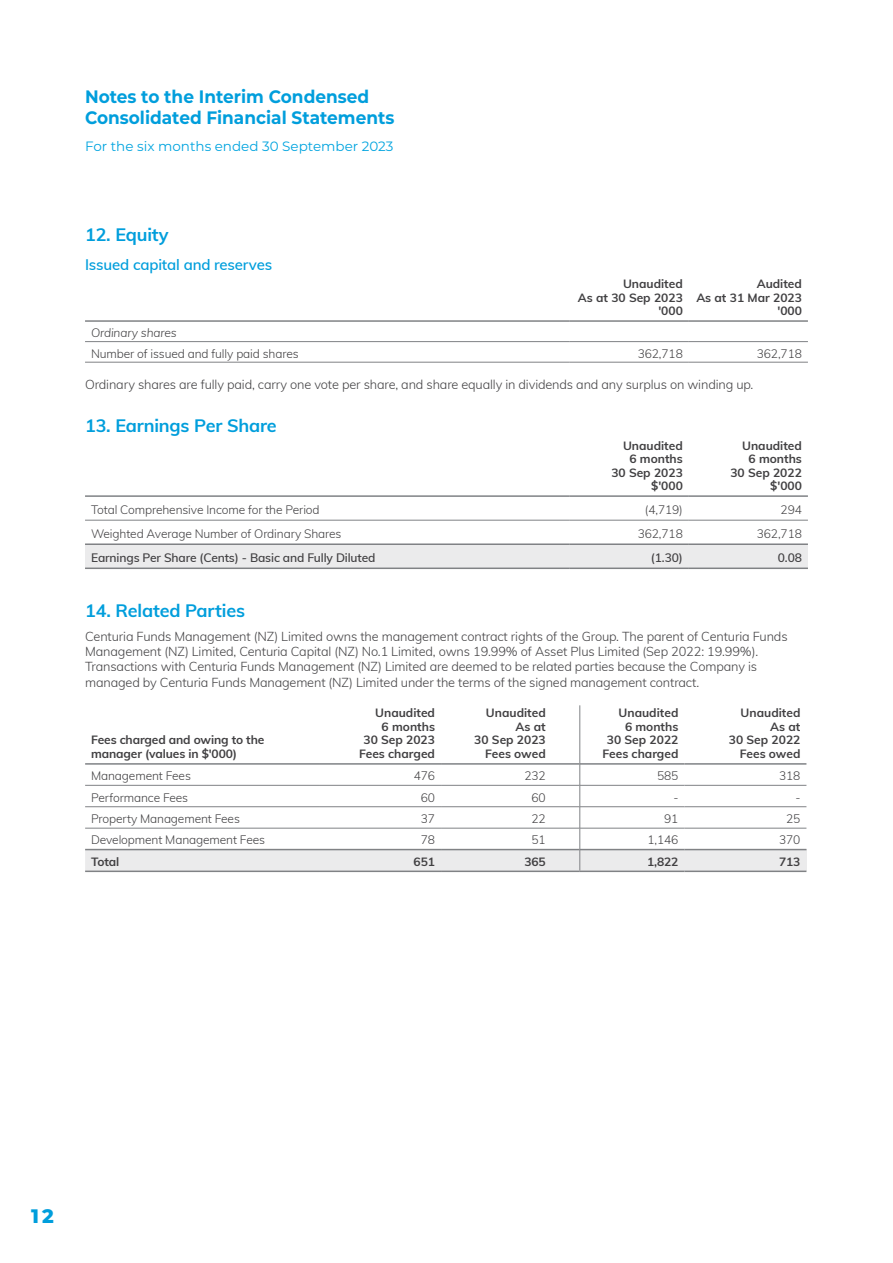
<style>
.page{position:relative;width:893px;height:1263px;background:#fff}
.page>*{position:absolute;margin:0;border:0;box-sizing:border-box;transform-origin:0 0}
.t1{font:800 19.5px "Montserrat";color:#009edc}
.t2{font:700 18px/21.6px "Montserrat";color:#009edc;scale:.94 1}
.t3{font:700 18px "Muli";letter-spacing:-.01em;color:#009edc}
.t4{font:600 15px "Muli";letter-spacing:-.01em;color:#009edc}
.t5{font:13.5px "Montserrat";color:#00a4df}
.t6{font:300 12.75px/15.3px "Muli";letter-spacing:-.01em;color:#414042}
.t7{font:700 12px/13.5px "Muli";color:#414042;text-align:right}
.t8{font:300 12px "Muli";letter-spacing:-.01em;color:#414042}
.t9{font:600 12px "Muli";letter-spacing:-.01em;color:#414042}
.t10{font:italic 300 12px "Muli";letter-spacing:-.01em;color:#414042}
</style>
<div class="page">
<hr style="left:85px;top:320px;width:485px;height:2px;background:#808285">
<hr style="left:570px;top:320px;width:119px;height:2px;background:#808285">
<hr style="left:689px;top:320px;width:119px;height:2px;background:#808285">
<hr style="left:85px;top:341px;width:485px;height:1px;background:#808285">
<hr style="left:570px;top:341px;width:119px;height:1px;background:#808285">
<hr style="left:689px;top:341px;width:119px;height:1px;background:#808285">
<hr style="left:85px;top:362px;width:485px;height:1px;background:#808285">
<hr style="left:570px;top:362px;width:119px;height:1px;background:#808285">
<hr style="left:689px;top:362px;width:119px;height:1px;background:#808285">
<div style="left:85px;top:544px;width:485px;height:24px;background:#ebebec"></div>
<div style="left:570px;top:544px;width:119px;height:24px;background:#ebebec"></div>
<div style="left:689px;top:544px;width:119px;height:24px;background:#ebebec"></div>
<hr style="left:85px;top:495px;width:485px;height:2px;background:#808285">
<hr style="left:570px;top:495px;width:119px;height:2px;background:#808285">
<hr style="left:689px;top:495px;width:119px;height:2px;background:#808285">
<hr style="left:85px;top:520px;width:485px;height:1px;background:#808285">
<hr style="left:570px;top:520px;width:119px;height:1px;background:#808285">
<hr style="left:689px;top:520px;width:119px;height:1px;background:#808285">
<hr style="left:85px;top:543px;width:485px;height:2px;background:#808285">
<hr style="left:570px;top:543px;width:119px;height:2px;background:#808285">
<hr style="left:689px;top:543px;width:119px;height:2px;background:#808285">
<hr style="left:85px;top:567px;width:485px;height:2px;background:#808285">
<hr style="left:570px;top:567px;width:119px;height:2px;background:#808285">
<hr style="left:689px;top:567px;width:119px;height:2px;background:#808285">
<div style="left:85px;top:850px;width:356px;height:20px;background:#ebebec"></div>
<div style="left:441px;top:849px;width:139px;height:22px;background:#ebebec"></div>
<div style="left:580px;top:849px;width:104px;height:22px;background:#ebebec"></div>
<div style="left:684px;top:849px;width:122px;height:22px;background:#ebebec"></div>
<hr style="left:85px;top:849px;width:234px;height:1px;background:#808285">
<hr style="left:319px;top:849px;width:122px;height:1px;background:#808285">
<hr style="left:441px;top:849px;width:139px;height:1px;background:#808285">
<hr style="left:580px;top:849px;width:104px;height:1px;background:#808285">
<hr style="left:684px;top:849px;width:122px;height:1px;background:#808285">
<hr style="left:85px;top:870px;width:234px;height:2px;background:#808285">
<hr style="left:319px;top:870px;width:122px;height:2px;background:#808285">
<hr style="left:441px;top:870px;width:139px;height:2px;background:#808285">
<hr style="left:580px;top:870px;width:104px;height:2px;background:#808285">
<hr style="left:684px;top:870px;width:122px;height:2px;background:#808285">
<hr style="left:85px;top:785px;width:234px;height:1px;background:#808285">
<hr style="left:319px;top:785px;width:122px;height:1px;background:#808285">
<hr style="left:441px;top:785px;width:139px;height:1px;background:#808285">
<hr style="left:580px;top:785px;width:104px;height:1px;background:#808285">
<hr style="left:684px;top:785px;width:122px;height:1px;background:#808285">
<hr style="left:85px;top:763px;width:234px;height:2px;background:#808285">
<hr style="left:319px;top:763px;width:122px;height:2px;background:#808285">
<hr style="left:441px;top:763px;width:139px;height:2px;background:#808285">
<hr style="left:580px;top:763px;width:104px;height:2px;background:#808285">
<hr style="left:684px;top:763px;width:122px;height:2px;background:#808285">
<hr style="left:85px;top:806px;width:234px;height:1px;background:#808285">
<hr style="left:319px;top:806px;width:122px;height:1px;background:#808285">
<hr style="left:441px;top:806px;width:139px;height:1px;background:#808285">
<hr style="left:580px;top:806px;width:104px;height:1px;background:#808285">
<hr style="left:684px;top:806px;width:122px;height:1px;background:#808285">
<hr style="left:85px;top:828px;width:234px;height:1px;background:#808285">
<hr style="left:319px;top:828px;width:122px;height:1px;background:#808285">
<hr style="left:441px;top:828px;width:139px;height:1px;background:#808285">
<hr style="left:580px;top:828px;width:104px;height:1px;background:#808285">
<hr style="left:684px;top:828px;width:122px;height:1px;background:#808285">
<hr style="left:580px;top:705px;width:1px;height:59px;background:#808285">
<svg style="left:580px;top:764px;width:1px;height:106px"></svg>
<h2 class="t2" style="left:85px;top:85px;width:331px">Notes to the Interim Condensed<br>Consolidated Financial Statements</h2>
<p class="t5" style="left:85px;top:136px;width:310px">For the six months ended 30 September 2023</p>
<h2 class="t3" style="left:85px;top:222px;width:85px">12. Equity</h2>
<p class="t4" style="left:85px;top:254px;width:189px">Issued capital and reserves</p>
<p class="t7" style="left:578px;top:276px;width:106px">Unaudited<br>As at 30 Sep 2023 '000</p>
<p class="t7" style="left:696px;top:276px;width:107px">Audited<br>As at 31 Mar 2023 '000</p>
<p class="t10" style="left:91px;top:324px;width:87px">Ordinary shares</p>
<p class="t8" style="left:91px;top:345px;width:209px">Number of issued and fully paid shares</p>
<p class="t8" style="left:638px;top:345px;width:47px">362,718</p>
<p class="t8" style="left:757px;top:345px;width:47px">362,718</p>
<p class="t6" style="left:85px;top:376px;width:670px">Ordinary shares are fully paid, carry one vote per share, and share equally in dividends and any surplus on winding up.</p>
<h2 class="t3" style="left:85px;top:412px;width:193px">13. Earnings Per Share</h2>
<p class="t7" style="left:611px;top:438px;width:73px">Unaudited<br>6 months<br>30 Sep 2023 $'000</p>
<p class="t7" style="left:730px;top:438px;width:73px">Unaudited<br>6 months<br>30 Sep 2022 $'000</p>
<p class="t8" style="left:91px;top:501px;width:230px">Total Comprehensive Income for the Period</p>
<p class="t8" style="left:645px;top:501px;width:39px">(4,719)</p>
<p class="t8" style="left:781px;top:501px;width:23px">294</p>
<p class="t8" style="left:91px;top:525px;width:252px">Weighted Average Number of Ordinary Shares</p>
<p class="t8" style="left:638px;top:525px;width:47px">362,718</p>
<p class="t8" style="left:757px;top:525px;width:47px">362,718</p>
<p class="t9" style="left:91px;top:549px;width:286px">Earnings Per Share (Cents) - Basic and Fully Diluted</p>
<p class="t9" style="left:651px;top:549px;width:33px">(1.30)</p>
<p class="t9" style="left:778px;top:549px;width:26px">0.08</p>
<h2 class="t3" style="left:85px;top:597px;width:161px">14. Related Parties</h2>
<p class="t6" style="left:85px;top:628px;width:704px">Centuria Funds Management (NZ) Limited owns the management contract rights of the Group. The parent of Centuria Funds Management (NZ) Limited, Centuria Capital (NZ) No.1 Limited, owns 19.99% of Asset Plus Limited (Sep 2022: 19.99%).<br>Transactions with Centuria Funds Management (NZ) Limited are deemed to be related parties because the Company is managed by Centuria Funds Management (NZ) Limited under the terms of the signed management contract.</p>
<p class="t7" style="left:91px;top:733px;width:175px;text-align:left">Fees charged and owing to the manager (values in $'000)</p>
<p class="t7" style="left:359px;top:706px;width:77px">Unaudited<br>6 months<br>30 Sep 2023<br>Fees charged</p>
<p class="t7" style="left:474px;top:706px;width:73px">Unaudited<br>As at<br>30 Sep 2023<br>Fees owed</p>
<p class="t7" style="left:602px;top:706px;width:77px">Unaudited<br>6 months<br>30 Sep 2022<br>Fees charged</p>
<p class="t7" style="left:729px;top:706px;width:73px">Unaudited<br>As at<br>30 Sep 2022<br>Fees owed</p>
<p class="t8" style="left:91px;top:767px;width:101px">Management Fees</p>
<p class="t8" style="left:414px;top:767px;width:23px">476</p>
<p class="t8" style="left:524px;top:767px;width:23px">232</p>
<p class="t8" style="left:657px;top:767px;width:23px">585</p>
<p class="t8" style="left:779px;top:767px;width:23px">318</p>
<p class="t8" style="left:91px;top:789px;width:99px">Performance Fees</p>
<p class="t8" style="left:421px;top:789px;width:16px">60</p>
<p class="t8" style="left:531px;top:789px;width:16px">60</p>
<p class="t8" style="left:673px;top:789px;width:7px">-</p>
<p class="t8" style="left:795px;top:789px;width:7px">-</p>
<p class="t8" style="left:91px;top:810px;width:150px">Property Management Fees</p>
<p class="t8" style="left:421px;top:810px;width:16px">37</p>
<p class="t8" style="left:531px;top:810px;width:16px">22</p>
<p class="t8" style="left:664px;top:810px;width:16px">91</p>
<p class="t8" style="left:786px;top:810px;width:16px">25</p>
<p class="t8" style="left:91px;top:831px;width:175px">Development Management Fees</p>
<p class="t8" style="left:421px;top:831px;width:16px">78</p>
<p class="t8" style="left:531px;top:831px;width:16px">51</p>
<p class="t8" style="left:647px;top:831px;width:32px">1,146</p>
<p class="t8" style="left:779px;top:831px;width:23px">370</p>
<p class="t7" style="left:91px;top:854px;width:30px">Total</p>
<p class="t7" style="left:414px;top:854px;width:23px">651</p>
<p class="t7" style="left:524px;top:854px;width:23px">365</p>
<p class="t7" style="left:647px;top:854px;width:33px">1,822</p>
<p class="t7" style="left:779px;top:854px;width:23px">713</p>
<h1 class="t1" style="left:31px;top:1202px;width:24px">12</h1>
</div>
